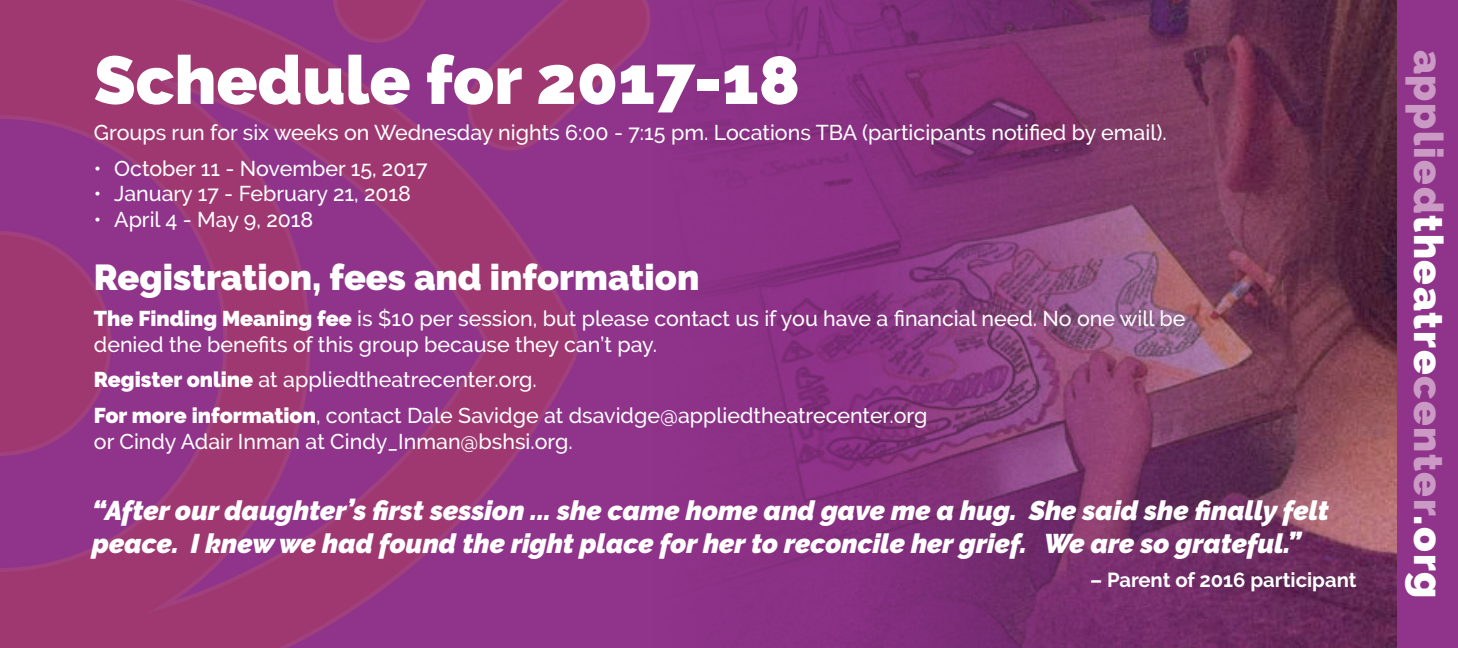
<style>
.page{position:relative;width:1458px;height:648px;background:#fff}
.page>*{position:absolute;margin:0;border:0;box-sizing:border-box;transform-origin:0 0}
.t1{font:900 67.5px "Raleway";color:#fff}
.t2{font:900 40.5px "Raleway";letter-spacing:.04em;color:#ca99c4}
.t3{font:900 36px "Raleway";color:#fff}
.t4{font:italic 900 27px/32.4px "Raleway";color:#fff}
.t5{font:500 21.38px/25.7px "Raleway";color:#fff}
.t6{font:700 20.25px "Raleway";color:#fff}
.s1{font-weight:900}
.s2{color:#fff}
</style>
<div class="page">
<svg style="left:0;top:0;width:654px;height:648px;background:#97357e"></svg>
<img style="left:654px;top:0;width:205px;height:648px">
<img style="left:859px;top:0;width:538px;height:648px">
<div style="left:1397px;top:0;width:61px;height:648px;background:#90338b"></div>
<h1 class="t1" style="left:94px;top:41px;width:708px">Schedule for 2017-18</h1>
<p class="t5" style="left:94px;top:119px;width:1074px">Groups run for six weeks on Wednesday nights 6:00 - 7:15 pm. Locations TBA (participants notified by email).</p>
<p class="t5" style="left:94px;top:155px;width:335px">• October 11 - November 15, 2017</p>
<p class="t5" style="left:94px;top:181px;width:319px">• January 17 - February 21, 2018</p>
<p class="t5" style="left:94px;top:206px;width:221px">• April 4 - May 9, 2018</p>
<h3 class="t3" style="left:94px;top:257px;width:607px">Registration, fees and information</h3>
<p class="t5" style="left:94px;top:306px;width:1093px"><span class="s1">The Finding Meaning fee</span> is $10 per session, but please contact us if you have a financial need. No one will be denied the benefits of this group because they can’t pay.</p>
<p class="t5" style="left:94px;top:362px;width:835px;line-height:35.8px"><span class="s1">Register online</span> at appliedtheatrecenter.org.<br><span class="s1">For more information</span>, contact Dale Savidge at dsavidge@appliedtheatrecenter.org</p>
<p class="t5" style="left:94px;top:429px;width:480px">or Cindy Adair Inman at Cindy_Inman@bshsi.org.</p>
<p class="t4" style="left:92px;top:495px;width:1238px">“After our daughter’s first session ... she came home and gave me a hug. She said she finally felt peace. I knew we had found the right place for her to reconcile her grief. We are so grateful.”</p>
<p class="t6" style="left:1090px;top:568px;width:268px">– Parent of 2016 participant</p>
<h2 class="t2" style="left:1452px;top:50px;width:550px;rotate:90deg">applied<span class="s2">theatre</span>center<span class="s2">.org</span></h2>
</div>
